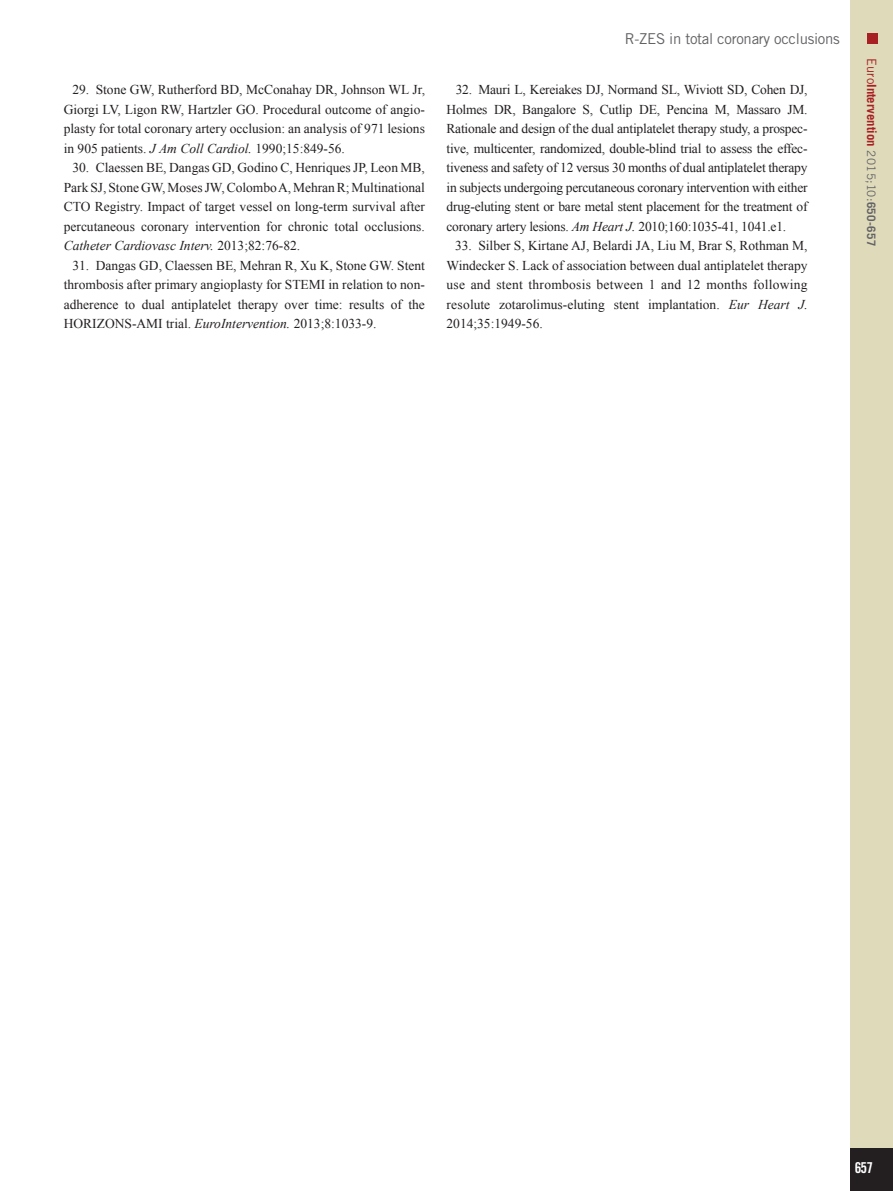
<style>
.page{position:relative;width:893px;height:1191px;background:#fff}
.page>*{position:absolute;margin:0;border:0;box-sizing:border-box;transform-origin:0 0}
.t1{font:15px "+VAPLLA Trade Gothic LT Std";letter-spacing:-.02em;color:#636366}
.t2{font:15px "+TPOMPO Trade Gothic LT Std Bd Cn 20";color:#fff}
.t3{font:13.5px/19.5px "+LKLAFT Times New Roman";color:#231f20;text-align:justify}
.t4{font:italic 13.5px "+LEHDSE Times New Roman";color:#231f20}
.t5{font:700 12.75px "+GFWESX Trade Gothic LT Std";color:#a72023}
.s1{font-family:"+LEHDSE Times New Roman";font-style:italic}
.s2{font-family:"+LKLAFT Times New Roman";font-style:normal}
.s3{font-family:"+VAPLLA Trade Gothic LT Std";font-weight:400}
.s4{font-family:"+VAPLLA Trade Gothic LT Std";font-weight:400;font-size:11.7px;color:#636366}
.s5{font-size:11.7px;color:#636366}
</style>
<div class="page">
<div style="left:850px;top:0;width:43px;height:1191px;background:#dedaba"></div>
<div style="left:850px;top:1148px;width:43px;height:43px;background:#231f20"></div>
<div style="left:867px;top:34px;width:11px;height:10px;background:#a72023"></div>
<p class="t3" style="left:64px;top:81px;width:363px;text-indent:9px">29. Stone GW, Rutherford BD, McConahay DR, Johnson WL Jr, Giorgi LV, Ligon RW, Hartzler GO. Procedural outcome of angio&shy;plasty for total coronary artery occlusion: an analysis of 971 lesions in 905 patients. <span class="s1">J Am Coll Cardiol.</span> 1990;15:849-56.</p>
<p class="t3" style="left:64px;top:159px;width:363px;text-indent:9px">30. Claessen BE, Dangas GD, Godino C, Henriques JP, Leon MB, Park SJ, Stone GW, Moses JW, Colombo A, Mehran R; Multinational CTO Registry. Impact of target vessel on long-term survival after percutaneous coronary intervention for chronic total occlusions.</p>
<p class="t4" style="left:64px;top:241px;width:238px">Catheter Cardiovasc Interv. <span class="s2">2013;82:76-82.</span></p>
<p class="t3" style="left:64px;top:257px;width:363px;text-indent:9px">31. Dangas GD, Claessen BE, Mehran R, Xu K, Stone GW. Stent thrombosis after primary angioplasty for STEMI in relation to non&shy;adherence to dual antiplatelet therapy over time: results of the HORIZONS-AMI trial. <span class="s1">EuroIntervention.</span> 2013;8:1033-9.</p>
<p class="t1" style="left:625px;top:33px;width:217px">R-ZES in total coronary occlusions</p>
<p class="t3" style="left:446px;top:81px;width:363px;text-indent:9px">32. Mauri L, Kereiakes DJ, Normand SL, Wiviott SD, Cohen DJ, Holmes DR, Bangalore S, Cutlip DE, Pencina M, Massaro JM.<br>Rationale and design of the dual antiplatelet therapy study, a prospec&shy;tive, multicenter, randomized, double-blind trial to assess the effec&shy;tiveness and safety of 12 versus 30 months of dual antiplatelet therapy in subjects undergoing percutaneous coronary intervention with either drug-eluting stent or bare metal stent placement for the treatment of coronary artery lesions. <span class="s1">Am Heart J.</span> 2010;160:1035-41, 1041.e1.</p>
<p class="t3" style="left:446px;top:237px;width:363px;text-indent:9px">33. Silber S, Kirtane AJ, Belardi JA, Liu M, Brar S, Rothman M, Windecker S. Lack of association between dual antiplatelet therapy use and stent thrombosis between 1 and 12 months following resolute zotarolimus-eluting stent implantation. <span class="s1">Eur Heart J.<br></span>2014;35:1949-56.</p>
<p class="t5" style="left:877px;top:58px;width:189px;rotate:90deg"><span class="s3">Euro</span>Intervention <span class="s4">2015;10:</span><span class="s5">650-657</span></p>
<p class="t2" style="left:855px;top:1162px;width:20px">657</p>
</div>
